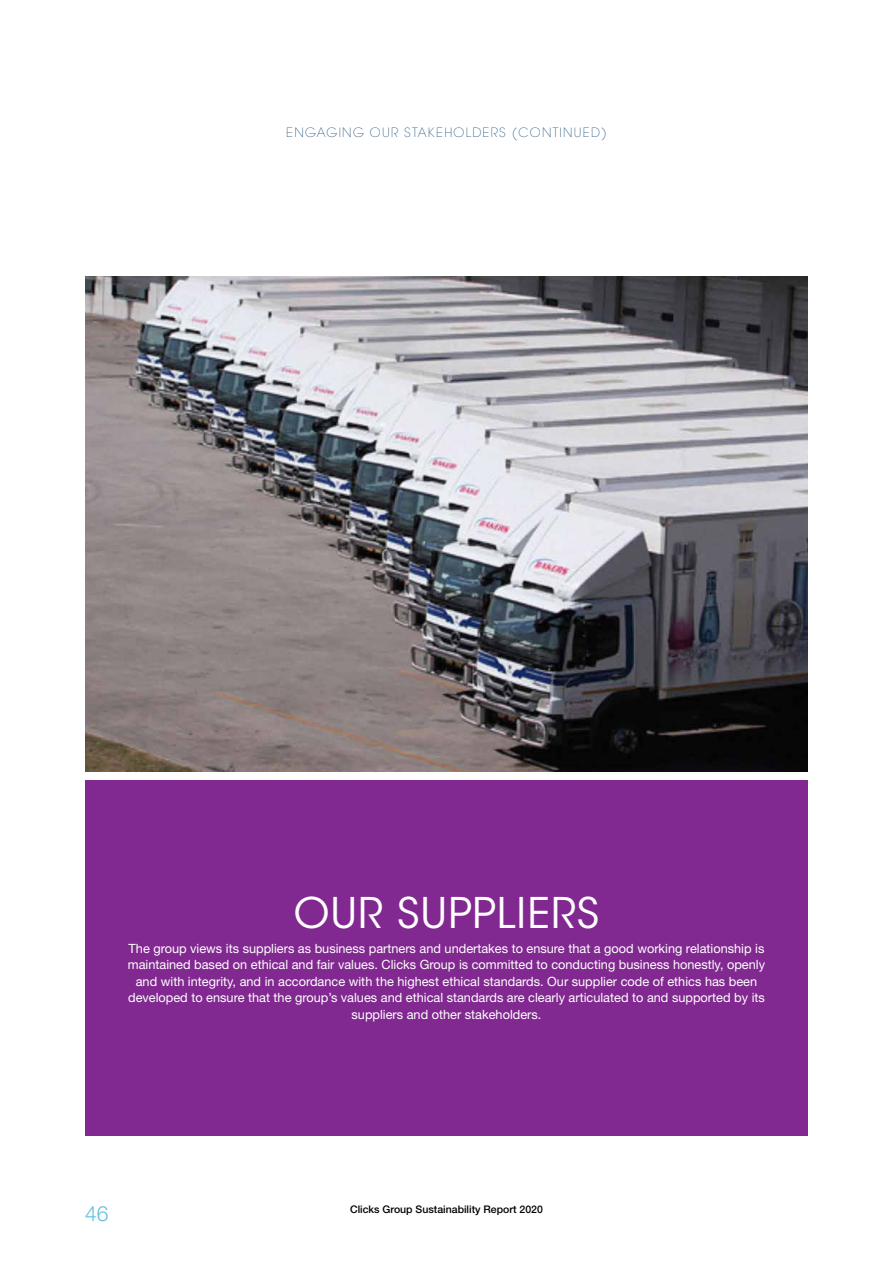
<style>
.page{position:relative;width:893px;height:1263px;background:#fff}
.page>*{position:absolute;margin:0;border:0;box-sizing:border-box;transform-origin:0 0}
.t1{font:42px "ITC Avant Garde Std";letter-spacing:.025em;color:#fff}
.t2{font:300 21px "Helvetica Neue LT Std";color:#64bde1}
.t3{font:12.75px/16.5px "Helvetica Neue LT Std";color:#fff;text-align:center}
.t4{font:200 12.75px "ITC Avant Garde Std";letter-spacing:.1em;color:#003768}
.t5{font:500 10.5px "Helvetica Neue LT Std";color:#000}
</style>
<div class="page">
<img style="left:85px;top:276px;width:723px;height:496px">
<div style="left:85px;top:780px;width:723px;height:355px;background:#812990"></div>
<p class="t4" style="left:286px;top:125px;width:322px">ENGAGING OUR STAKEHOLDERS (CONTINUED)</p>
<h1 class="t1" style="left:294px;top:887px;width:307px">OUR SUPPLIERS</h1>
<p class="t3" style="left:128px;top:940px;width:639px">The group views its suppliers as business partners and undertakes to ensure that a good working relationship is maintained based on ethical and fair values. Clicks Group is committed to conducting business honestly, openly and with integrity, and in accordance with the highest ethical standards. Our supplier code of ethics has been developed to ensure that the group’s values and ethical standards are clearly articulated to and supported by its suppliers and other stakeholders.</p>
<h2 class="t2" style="left:85px;top:1200px;width:25px">46</h2>
<p class="t5" style="left:350px;top:1203px;width:194px">Clicks Group Sustainability Report 2020</p>
</div>
